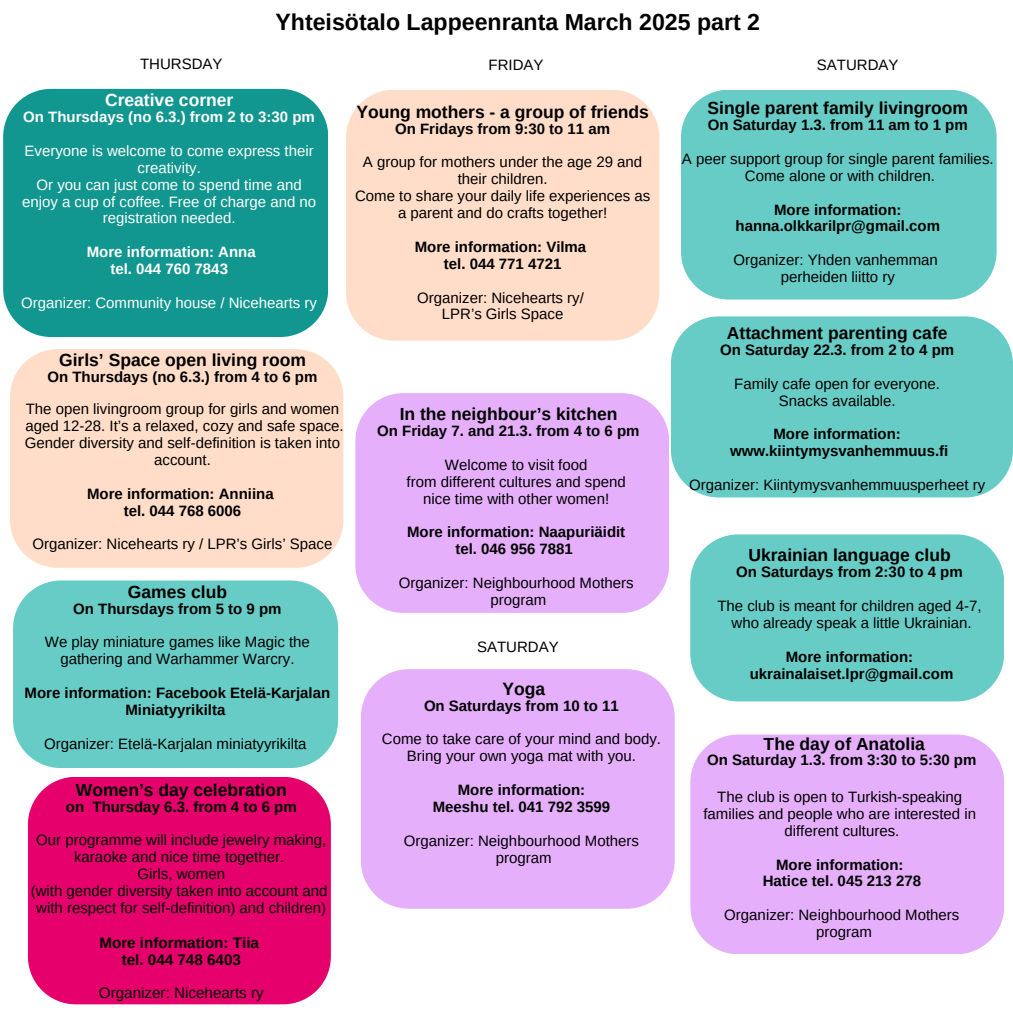
<style>
.page{position:relative;width:1013px;height:1013px;background:#fff}
.page>*{position:absolute;margin:0;border:0;box-sizing:border-box;transform-origin:0 0}
.t1{font:700 23.12px "Arimo";color:#000}
.t2{font:700 17.5px "Arimo";color:#000}
.t3{font:700 17.5px "Arimo";color:#fff}
.t4{font:700 15.25px/16.9px "Arimo";color:#000;text-align:center}
.t5{font:15.25px "Arimo";color:#000}
.t6{font:15px/16.9px "Arimo";color:#000;text-align:center}
.t7{font:700 15px/16.9px "Arimo";color:#000;text-align:center}
.t8{font:15px/16.9px "Arimo";color:#fff;text-align:center}
.t9{font:700 15px/16.9px "Arimo";color:#fff;text-align:center}
</style>
<div class="page">
<div style="left:3px;top:89px;width:325px;height:248px;background:#11978f"></div>
<div style="left:10px;top:349px;width:333px;height:219px;background:#ffddc8"></div>
<div style="left:13px;top:580px;width:325px;height:188px;background:#68ccc6"></div>
<div style="left:346px;top:90px;width:313px;height:250px;background:#ffddc8"></div>
<div style="left:361px;top:669px;width:313px;height:239px;background:#e6affc"></div>
<div style="left:690px;top:534px;width:314px;height:167px;background:#68ccc6"></div>
<div style="left:671px;top:316px;width:341px;height:181px;background:#68ccc6"></div>
<div style="left:681px;top:90px;width:315px;height:209px;background:#68ccc6"></div>
<div style="left:355px;top:393px;width:313px;height:220px;background:#e6affc"></div>
<div style="left:690px;top:734px;width:313px;height:220px;background:#e6affc"></div>
<div style="left:28px;top:777px;width:303px;height:227px;background:#e5006c"></div>
<h4 class="t1" style="left:275px;top:9px;width:486px">Yhteisötalo Lappeenranta March 2025 part 2</h4>
<p class="t6" style="left:140px;top:55px;width:84px">THURSDAY</p>
<p class="t6" style="left:488px;top:56px;width:56px">FRIDAY</p>
<p class="t6" style="left:817px;top:56px;width:83px">SATURDAY</p>
<p class="t3" style="left:105px;top:90px;width:130px">Creative corner</p>
<p class="t9" style="left:23px;top:108px;width:293px">On Thursdays (no 6.3.) from 2 to 3:30 pm</p>
<p class="t8" style="left:25px;top:142px;width:291px">Everyone is welcome to come express their creativity.</p>
<h4 class="t8" style="left:22px;top:176px;width:296px">Or you can just come to spend time and enjoy a cup of coffee. Free of charge and no registration needed.</h4>
<p class="t9" style="left:87px;top:243px;width:171px">More information: Anna tel. 044 760 7843</p>
<h4 class="t8" style="left:21px;top:294px;width:297px">Organizer: Community house / Nicehearts ry</h4>
<h1 class="t2" style="left:59px;top:350px;width:248px">Girls’ Space open living room</h1>
<h1 class="t7" style="left:47px;top:368px;width:271px">On Thursdays (no 6.3.) from 4 to 6 pm</h1>
<h3 class="t6" style="left:26px;top:401px;width:315px">The open livingroom group for girls and women</h3>
<h3 class="t6" style="left:25px;top:417px;width:320px">aged 12-28. It’s a relaxed, cozy and safe space.<br>Gender diversity and self-definition is taken into account.</h3>
<h3 class="t7" style="left:87px;top:485px;width:188px">More information: Anniina tel. 044 768 6006</h3>
<h4 class="t6" style="left:32px;top:536px;width:301px">Organizer: Nicehearts ry / LPR’s Girls’ Space</h4>
<p class="t2" style="left:128px;top:582px;width:101px">Games club</p>
<p class="t7" style="left:73px;top:600px;width:210px">On Thursdays from 5 to 9 pm</p>
<p class="t6" style="left:45px;top:633px;width:266px">We play miniature games like Magic the gathering and Warhammer Warcry.</p>
<h4 class="t7" style="left:25px;top:684px;width:307px">More information: Facebook Etelä-Karjalan<br>Miniatyyrikilta</h4>
<p class="t6" style="left:44px;top:735px;width:264px">Organizer: Etelä-Karjalan miniatyyrikilta</p>
<h2 class="t2" style="left:76px;top:780px;width:212px">Women’s day celebration</h2>
<h2 class="t7" style="left:66px;top:798px;width:232px">on Thursday 6.3. from 4 to 6 pm</h2>
<p class="t6" style="left:36px;top:831px;width:291px">Our programme will include jewelry making,</p>
<p class="t6" style="left:74px;top:848px;width:211px">karaoke and nice time together.</p>
<p class="t6" style="left:138px;top:865px;width:89px">Girls, women</p>
<p class="t6" style="left:31px;top:882px;width:298px">(with gender diversity taken into account and</p>
<p class="t6" style="left:36px;top:899px;width:291px">with respect for self-definition) and children)</p>
<h4 class="t4" style="left:99px;top:933px;width:161px">More information: Tiia tel. 044 748 6403</h4>
<p class="t5" style="left:99px;top:984px;width:166px">Organizer: Nicehearts ry</p>
<h2 class="t2" style="left:356px;top:102px;width:294px">Young mothers - a group of friends</h2>
<h2 class="t7" style="left:395px;top:120px;width:216px">On Fridays from 9:30 to 11 am</h2>
<p class="t6" style="left:363px;top:154px;width:281px">A group for mothers under the age 29 and their children.</p>
<p class="t6" style="left:355px;top:188px;width:296px">Come to share your daily life experiences as a parent and do crafts together!</p>
<h4 class="t7" style="left:415px;top:238px;width:173px">More information: Vilma tel. 044 771 4721</h4>
<p class="t6" style="left:417px;top:289px;width:168px">Organizer: Nicehearts ry/</p>
<p class="t6" style="left:442px;top:306px;width:123px">LPR’s Girls Space</p>
<p class="t2" style="left:399px;top:404px;width:219px">In the neighbour’s kitchen</p>
<p class="t7" style="left:377px;top:422px;width:264px">On Friday 7. and 21.3. from 4 to 6 pm</p>
<h3 class="t6" style="left:445px;top:456px;width:144px">Welcome to visit food</h3>
<h4 class="t6" style="left:406px;top:473px;width:221px">from different cultures and spend</h4>
<p class="t6" style="left:423px;top:490px;width:187px">nice time with other women!</p>
<p class="t7" style="left:407px;top:523px;width:220px">More information: Naapuriäidit tel. 046 956 7881</p>
<h4 class="t6" style="left:398px;top:574px;width:237px">Organizer: Neighbourhood Mothers</h4>
<p class="t6" style="left:490px;top:591px;width:57px">program</p>
<p class="t6" style="left:477px;top:638px;width:83px">SATURDAY</p>
<h2 class="t2" style="left:502px;top:679px;width:44px">Yoga</h2>
<h2 class="t7" style="left:424px;top:697px;width:196px">On Saturdays from 10 to 11</h2>
<p class="t6" style="left:382px;top:730px;width:281px">Come to take care of your mind and body.</p>
<p class="t6" style="left:407px;top:747px;width:231px">Bring your own yoga mat with you.</p>
<h4 class="t7" style="left:433px;top:781px;width:179px">More information:<br>Meeshu tel. 041 792 3599</h4>
<p class="t6" style="left:404px;top:832px;width:237px">Organizer: Neighbourhood Mothers</p>
<p class="t6" style="left:495px;top:849px;width:57px">program</p>
<p class="t2" style="left:707px;top:98px;width:262px">Single parent family livingroom</p>
<p class="t7" style="left:707px;top:116px;width:261px">On Saturday 1.3. from 11 am to 1 pm</p>
<p class="t6" style="left:682px;top:150px;width:313px">A peer support group for single parent families.</p>
<h4 class="t6" style="left:745px;top:167px;width:191px">Come alone or with children.</h4>
<h4 class="t7" style="left:735px;top:201px;width:206px">More information: hanna.olkkarilpr@gmail.com</h4>
<p class="t6" style="left:733px;top:251px;width:206px">Organizer: Yhden vanhemman</p>
<h4 class="t6" style="left:780px;top:268px;width:116px">perheiden liitto ry</h4>
<p class="t2" style="left:727px;top:323px;width:222px">Attachment parenting cafe</p>
<p class="t7" style="left:720px;top:341px;width:235px">On Saturday 22.3. from 2 to 4 pm</p>
<h4 class="t6" style="left:734px;top:375px;width:207px">Family cafe open for everyone.</h4>
<p class="t6" style="left:778px;top:392px;width:118px">Snacks available.</p>
<p class="t7" style="left:730px;top:425px;width:220px">More information: www.kiintymysvanhemmuus.fi</p>
<h4 class="t6" style="left:689px;top:476px;width:297px">Organizer: Kiintymysvanhemmuusperheet ry</h4>
<h4 class="t2" style="left:748px;top:545px;width:204px">Ukrainian language club</h4>
<h4 class="t7" style="left:736px;top:564px;width:228px">On Saturdays from 2:30 to 4 pm</h4>
<p class="t6" style="left:717px;top:597px;width:266px">The club is meant for children aged 4-7,</p>
<h4 class="t6" style="left:731px;top:614px;width:241px">who already speak a little Ukrainian.</h4>
<p class="t7" style="left:749px;top:648px;width:205px">More information: ukrainalaiset.lpr@gmail.com</p>
<h4 class="t2" style="left:763px;top:733px;width:163px">The day of Anatolia</h4>
<h4 class="t7" style="left:707px;top:751px;width:270px">On Saturday 1.3. from 3:30 to 5:30 pm</h4>
<p class="t6" style="left:717px;top:788px;width:246px">The club is open to Turkish-speaking</p>
<p class="t6" style="left:703px;top:805px;width:274px">families and people who are interested in</p>
<p class="t6" style="left:784px;top:822px;width:116px">different cultures.</p>
<h4 class="t7" style="left:762px;top:856px;width:160px">More information:<br>Hatice tel. 045 213 278</h4>
<p class="t6" style="left:724px;top:906px;width:237px">Organizer: Neighbourhood Mothers</p>
<p class="t6" style="left:816px;top:923px;width:57px">program</p>
</div>
